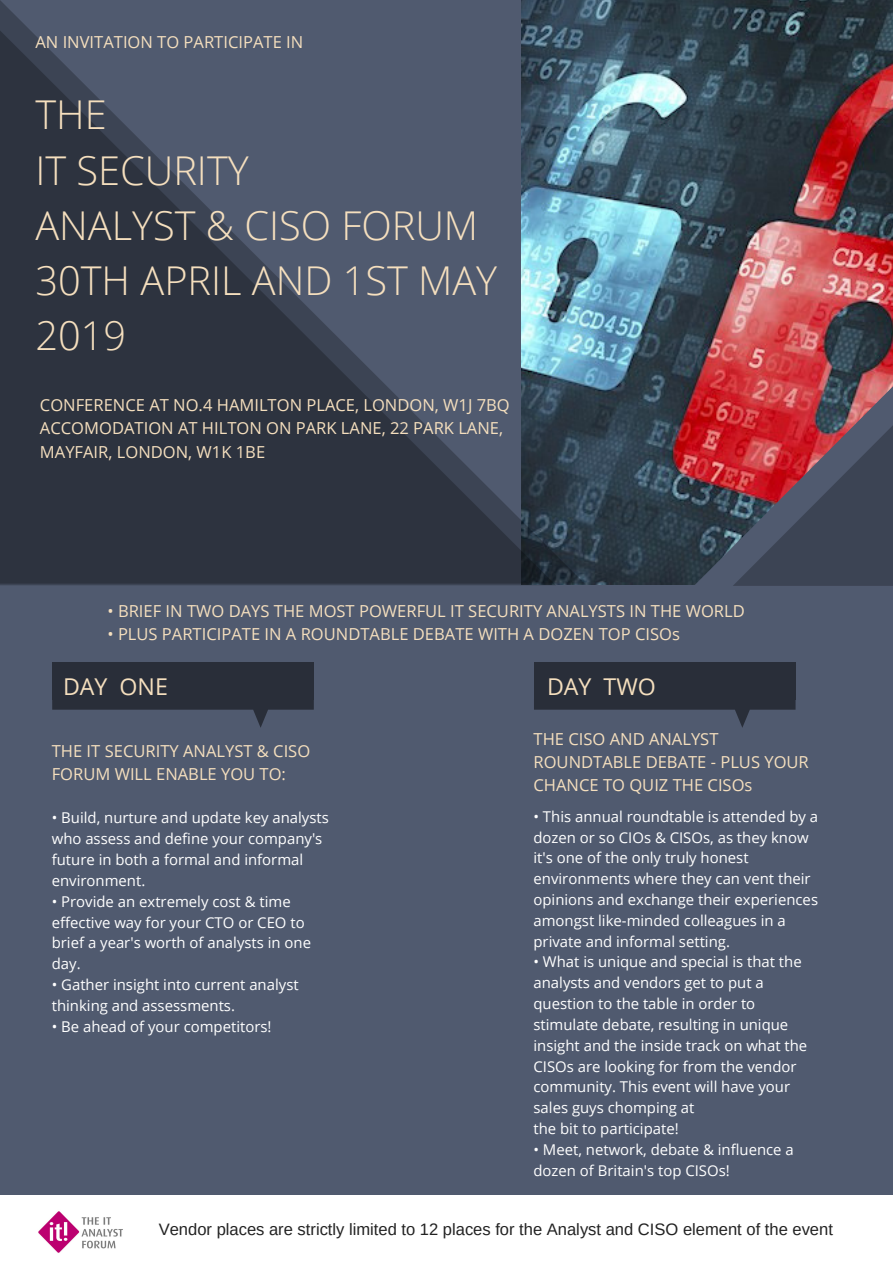
<style>
.page{position:relative;width:893px;height:1263px;background:#fff}
.page>*{position:absolute;margin:0;border:0;box-sizing:border-box;transform-origin:0 0}
.t1{font:300 39.75px/55.1px "Open Sans";color:#f5dfbe}
.t2{font:23.17px "Open Sans";color:#f5dfbe}
.t3{font:16.58px/23.1px "Open Sans";color:#f5dfbe}
.t4{font:16.58px "Arimo";color:#222}
.t5{font:14.92px/20.9px "Open Sans";color:#fff}
</style>
<div class="page">
<div style="left:0;top:0;width:893px;height:1194px;background:#505a6f"></div>
<img style="left:585px;top:0;width:308px;height:584px">
<svg style="left:0;top:0;width:585px;height:584px"></svg>
<img style="left:692px;top:347px;width:201px;height:238px">
<svg style="left:733px;top:394px;width:160px;height:192px"></svg>
<svg style="left:0;top:30px;width:556px;height:555px;fill:#2d333f"></svg>
<img style="left:38px;top:1211px;width:85px;height:42px">
<div style="left:534px;top:662px;width:261px;height:38px;background:#292e39"></div>
<svg style="left:534px;top:700px;width:261px;height:28px"></svg>
<div style="left:52px;top:662px;width:261px;height:38px;background:#292e39"></div>
<svg style="left:52px;top:700px;width:261px;height:28px"></svg>
<p class="t3" style="left:35px;top:30px;width:269px">AN INVITATION TO PARTICIPATE IN</p>
<h1 class="t1" style="left:35px;top:86px;width:463px">THE<br>IT SECURITY<br>ANALYST &amp; CISO FORUM<br>30TH APRIL AND 1ST MAY<br>2019</h1>
<p class="t3" style="left:40px;top:393px;width:471px">CONFERENCE AT NO.4 HAMILTON PLACE, LONDON, W1J 7BQ<br>ACCOMODATION AT HILTON ON PARK LANE, 22 PARK LANE,<br>MAYFAIR, LONDON, W1K 1BE</p>
<p class="t3" style="left:107px;top:599px;width:639px">• BRIEF IN TWO DAYS THE MOST POWERFUL IT SECURITY ANALYSTS IN THE WORLD</p>
<p class="t3" style="left:107px;top:622px;width:574px">• PLUS PARTICIPATE IN A ROUNDTABLE DEBATE WITH A DOZEN TOP CISOs</p>
<h2 class="t2" style="left:63px;top:670px;width:106px">DAY ONE</h2>
<p class="t3" style="left:52px;top:739px;width:260px">THE IT SECURITY ANALYST &amp; CISO<br>FORUM WILL ENABLE YOU TO:</p>
<p class="t5" style="left:52px;top:807px;width:279px">• Build, nurture and update key analysts who assess and define your company's future in both a formal and informal environment.</p>
<p class="t5" style="left:52px;top:890px;width:261px">• Provide an extremely cost &amp; time effective way for your CTO or CEO to brief a year's worth of analysts in one day.</p>
<p class="t5" style="left:52px;top:974px;width:248px">• Gather insight into current analyst thinking and assessments.</p>
<p class="t5" style="left:52px;top:1015px;width:221px">• Be ahead of your competitors!</p>
<h2 class="t2" style="left:547px;top:670px;width:110px">DAY TWO</h2>
<p class="t3" style="left:533px;top:727px;width:277px">THE CISO AND ANALYST<br>ROUNDTABLE DEBATE - PLUS YOUR<br>CHANCE TO QUIZ THE CISOs</p>
<p class="t5" style="left:533px;top:805px;width:286px">• This annual roundtable is attended by a dozen or so CIOs &amp; CISOs, as they know it's one of the only truly honest environments where they can vent their opinions and exchange their experiences amongst like-minded colleagues in a private and informal setting.</p>
<p class="t5" style="left:533px;top:951px;width:275px">• What is unique and special is that the analysts and vendors get to put a question to the table in order to stimulate debate, resulting in unique insight and the inside track on what the CISOs are looking for from the vendor community. This event will have your sales guys chomping at<br>the bit to participate!</p>
<p class="t5" style="left:533px;top:1139px;width:262px">• Meet, network, debate &amp; influence a dozen of Britain's top CISOs!</p>
<p class="t4" style="left:159px;top:1220px;width:676px">Vendor places are strictly limited to 12 places for the Analyst and CISO element of the event</p>
</div>
